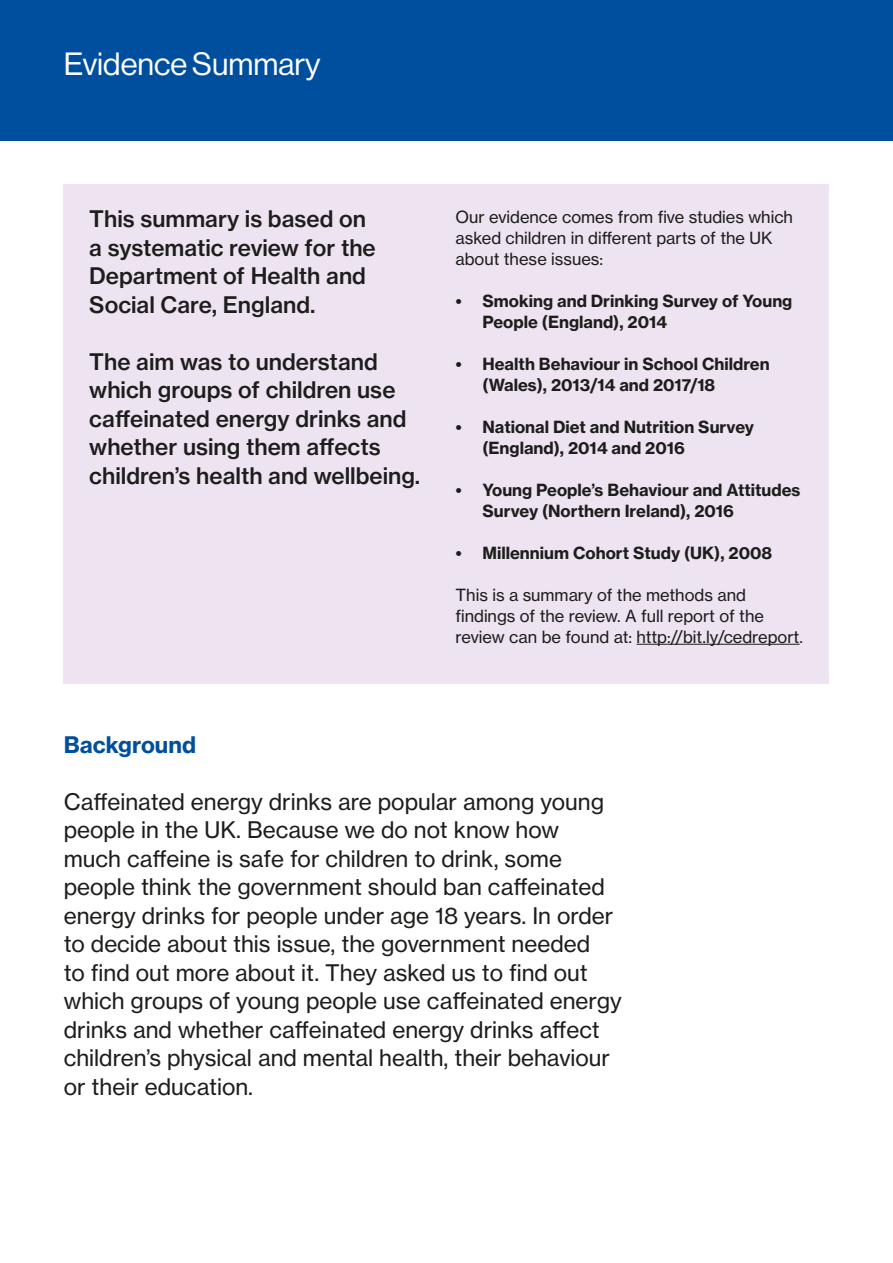
<style>
.page{position:relative;width:893px;height:1263px;background:#fff}
.page>*{position:absolute;margin:0;border:0;box-sizing:border-box;transform-origin:0 0}
.t1{font:31.5px "N Haas Grotesk DS Pro 55 Rg";color:#fff}
.Body{font:22.5px/28.5px "N Haas Grotesk TX Pro 55 Rg";color:#1d1d1b}
.t2{font:22.5px/28.5px "N Haas Grotesk TX Pro 65 Md";color:#1d1d1b}
.B_Head{font:22.5px "N Haas Grotesk TX Pro 75 Bd";color:#004f9f}
.t3{font:16.5px/21px "N Haas Grotesk TX Pro 75 Bd";color:#1d1d1b}
.t4{font:16.5px/21px "N Haas Grotesk TX Pro 55 Rg";color:#1d1d1b}
</style>
<div class="page">
<div style="left:0;top:0;width:893px;height:140px;background:#004f9f"></div>
<div style="left:64px;top:184px;width:765px;height:499px;background:#ede3f1"></div>
<hr style="left:637px;top:644px;width:163px;height:1px;background:#1d1d1b">
<p class="t1" style="left:64px;top:47px;width:258px">Evidence Summary</p>
<p class="t2" style="left:89px;top:205px;width:288px">This summary is based on a systematic review for the<br>Department of Health and<br>Social Care, England.</p>
<p class="t2" style="left:89px;top:347px;width:332px">The aim was to understand which groups of children use caffeinated energy drinks and whether using them affects children’s health and wellbeing.</p>
<p class="t4" style="left:455px;top:206px;width:339px">Our evidence comes from five studies which asked children in different parts of the UK about these issues:</p>
<p class="t3" style="left:482px;top:290px;width:311px;text-indent:-27px">• Smoking and Drinking Survey of Young<br>People (England), 2014</p>
<p class="t3" style="left:482px;top:353px;width:289px;text-indent:-27px">• Health Behaviour in School Children (Wales), 2013/14 and 2017/18</p>
<p class="t3" style="left:482px;top:416px;width:273px;text-indent:-27px">• National Diet and Nutrition Survey (England), 2014 and 2016</p>
<p class="t3" style="left:482px;top:479px;width:319px;text-indent:-27px">• Young People’s Behaviour and Attitudes<br>Survey (Northern Ireland), 2016</p>
<p class="t3" style="left:455px;top:542px;width:318px">• Millennium Cohort Study (UK), 2008</p>
<p class="t4" style="left:455px;top:584px;width:349px">This is a summary of the methods and findings of the review. A full report of the review can be found at: http://bit.ly/cedreport.</p>
<p class="B_Head" style="left:64px;top:730px;width:134px">Background</p>
<p class="Body" style="left:64px;top:787px;width:559px">Caffeinated energy drinks are popular among young people in the UK. Because we do not know how much caffeine is safe for children to drink, some people think the government should ban caffeinated energy drinks for people under age 18 years. In order to decide about this issue, the government needed<br>to find out more about it. They asked us to find out which groups of young people use caffeinated energy drinks and whether caffeinated energy drinks affect children’s physical and mental health, their behaviour or their education.</p>
</div>
